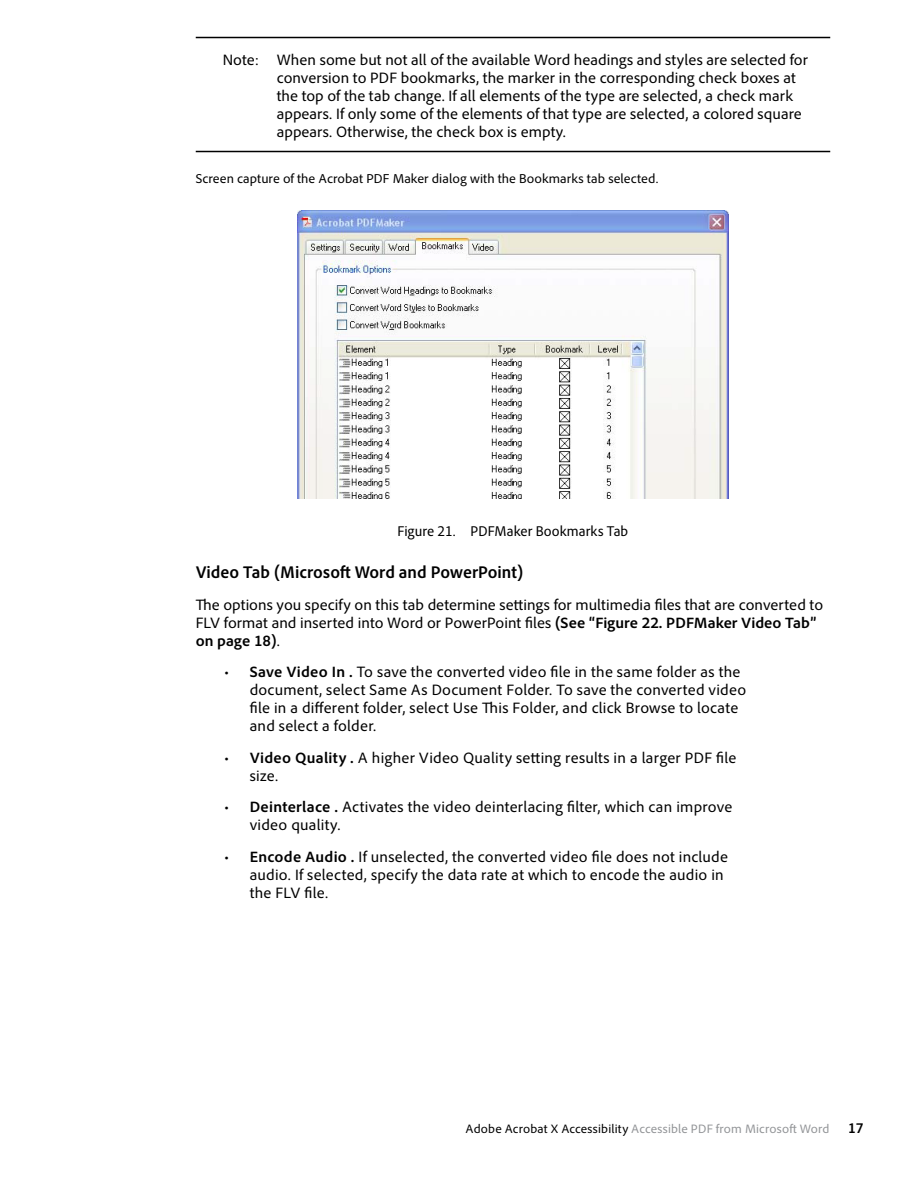
<style>
.page{position:relative;width:918px;height:1188px;background:#fff}
.page>*{position:absolute;margin:0;border:0;box-sizing:border-box;transform-origin:0 0}
.Heading_3{font:700 semi-condensed 18px "Adobe Clean";color:#000}
.Body_Text{font:15.75px/18px "Adobe Clean";letter-spacing:.01em;color:#000}
.t1{font:semi-condensed 15px "Adobe Clean";color:#000}
.t2{font:13.5px "Adobe Clean";color:#000}
.t3{font:12.75px "Adobe Clean";letter-spacing:.015em;color:#939598}
.s1{font-weight:700}
.s2{color:#000}
.s3{font-weight:700;font-stretch:semi-condensed;font-size:15px;color:#000}
</style>
<div class="page">
<hr style="left:196px;top:37px;width:634px;height:1px;background:#000">
<hr style="left:196px;top:151px;width:634px;height:1px;background:#000">
<img style="left:297px;top:210px;width:432px;height:288px">
<p class="Body_Text" style="left:277px;top:51px;width:533px;text-indent:-54px">Note: When some but not all of the available Word headings and styles are selected for conversion to PDF bookmarks, the marker in the corresponding check boxes at the top of the tab change. If all elements of the type are selected, a check mark appears. If only some of the elements of that type are selected, a colored square appears. Otherwise, the check box is empty.</p>
<p class="t2" style="left:196px;top:170px;width:464px">Screen capture of the Acrobat PDF Maker dialog with the Bookmarks tab selected.</p>
<p class="t1" style="left:398px;top:522px;width:232px">Figure 21. PDFMaker Bookmarks Tab</p>
<h3 class="Heading_3" style="left:196px;top:561px;width:329px">Video Tab (Microsoft Word and PowerPoint)</h3>
<p class="Body_Text" style="left:196px;top:595px;width:629px">The options you specify on this tab determine settings for multimedia files that are converted to<br>FLV format and inserted into Word or PowerPoint files <span class="s1">(See “Figure 22. PDFMaker Video Tab” on page 18)</span>.</p>
<p class="Body_Text" style="left:250px;top:663px;width:498px;text-indent:-25px">• <span class="s1">Save Video In .</span> To save the converted video file in the same folder as the document, select Same As Document Folder. To save the converted video file in a different folder, select Use This Folder, and click Browse to locate and select a folder.</p>
<p class="Body_Text" style="left:250px;top:748px;width:488px;text-indent:-25px">• <span class="s1">Video Quality .</span> A higher Video Quality setting results in a larger PDF file size.</p>
<p class="Body_Text" style="left:250px;top:798px;width:484px;text-indent:-25px">• <span class="s1">Deinterlace .</span> Activates the video deinterlacing filter, which can improve video quality.</p>
<p class="Body_Text" style="left:250px;top:847px;width:480px;text-indent:-25px">• <span class="s1">Encode Audio .</span> If unselected, the converted video file does not include audio. If selected, specify the data rate at which to encode the audio in the FLV file.</p>
<p class="t3" style="left:466px;top:1121px;width:400px"><span class="s2">Adobe Acrobat X Accessibility</span> Accessible PDF from Microsoft Word <span class="s3">17</span></p>
</div>
